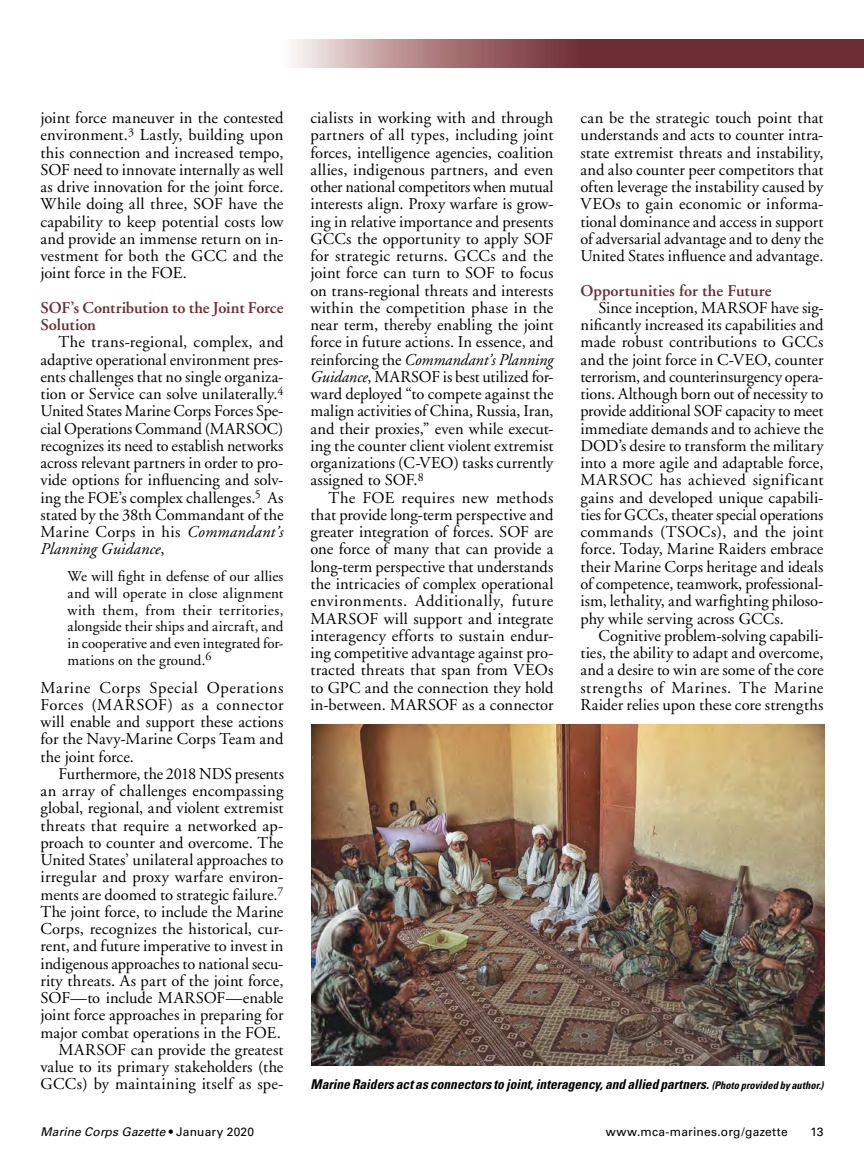
<style>
.page{position:relative;width:864px;height:1175px;background:#fff}
.page>*{position:absolute;margin:0;border:0;box-sizing:border-box;transform-origin:0 0}
.t1{font:16.5px/17.2px "Adobe Garamond";letter-spacing:.005em;color:#000;text-align:justify}
.t2{font:600 16.5px/17.2px "Adobe Garamond";letter-spacing:-.005em;color:#6d2c34}
.t3{font:15px/16.6px "Adobe Garamond";color:#000;text-align:justify}
.t4{font:italic 700 condensed 13.5px "Univers";color:#000}
.t5{font:italic 12px "Univers";letter-spacing:.015em;color:#000}
.t6{font:12px "Univers";letter-spacing:.02em;color:#000}
.s1{font-style:italic}
.s2{font-size:10.5px}
.s3{font-style:normal}
</style>
<div class="page">
<img style="left:311px;top:724px;width:513px;height:341px">
<img style="left:292px;top:40px;width:572px;height:28px">
<p class="t1" style="left:40px;top:111px;width:245px">joint force maneuver in the contested environment.<sup>3</sup> Lastly, building upon this connection and increased tempo, SOF need to innovate internally as well as drive innovation for the joint force.<br>While doing all three, SOF have the capability to keep potential costs low and provide an immense return on in&shy;vestment for both the GCC and the joint force in the FOE.</p>
<p class="t2" style="left:40px;top:298px;width:244px">SOF’s Contribution to the Joint Force<br>Solution</p>
<p class="t1" style="left:40px;top:335px;width:245px;text-indent:18px">The trans-regional, complex, and adaptive operational environment pres&shy;ents challenges that no single organiza&shy;tion or Service can solve unilaterally.<sup>4<br></sup>United States Marine Corps Forces Spe&shy;cial Operations Command (MARSOC) recognizes its need to establish networks across relevant partners in order to pro&shy;vide options for influencing and solv&shy;ing the FOE’s complex challenges.<sup>5</sup> As stated by the 38th Commandant of the Marine Corps in his <span class="s1">Commandant’s Planning Guidance</span>,</p>
<p class="t3" style="left:67px;top:569px;width:218px">We will fight in defense of our allies and will operate in close alignment with them, from their territories, alongside their ships and aircraft, and in cooperative and even integrated for&shy;mations on the ground.<sup>6</sup></p>
<p class="t1" style="left:40px;top:680px;width:245px">Marine Corps Special Operations Forces (MARSOF) as a connector will enable and support these actions for the Navy-Marine Corps Team and the joint force.</p>
<p class="t1" style="left:40px;top:766px;width:245px;text-align:right">Furthermore, the 2018 NDS presents an array of challenges encompassing global, regional, and violent extremist threats that require a networked ap&shy;proach to counter and overcome. The United States’ unilateral approaches to irregular and proxy warfare environ&shy;ments are doomed to strategic failure.<sup>7<br></sup>The joint force, to include the Marine Corps, recognizes the historical, cur&shy;rent, and future imperative to invest in indigenous approaches to national secu&shy;rity threats. As part of the joint force, SOF—to include MARSOF—enable joint force approaches in preparing for major combat operations in the FOE.<br>MARSOF can provide the greatest value to its primary stakeholders (the GCCs) by maintaining itself as spe-</p>
<p class="t1" style="left:310px;top:111px;width:245px">cialists in working with and through partners of all types, including joint forces, intelligence agencies, coalition allies, indigenous partners, and even other national competitors when mutual interests align. Proxy warfare is grow&shy;ing in relative importance and presents GCCs the opportunity to apply SOF for strategic returns. GCCs and the joint force can turn to SOF to focus on trans-regional threats and interests within the competition phase in the near term, thereby enabling the joint force in future actions. In essence, and reinforcing the <span class="s1">Commandant’s Planning Guidance</span>, MARSOF is best utilized for&shy;ward deployed “to compete against the malign activities of China, Russia, Iran, and their proxies,” even while execut&shy;ing the counter client violent extremist organizations (C-VEO) tasks currently assigned to SOF.<sup>8</sup></p>
<p class="t1" style="left:310px;top:490px;width:245px;text-indent:18px">The FOE requires new methods that provide long-term perspective and greater integration of forces. SOF are one force of many that can provide a long-term perspective that understands the intricacies of complex operational environments. Additionally, future MARSOF will support and integrate interagency efforts to sustain endur&shy;ing competitive advantage against pro&shy;tracted threats that span from VEOs to GPC and the connection they hold in-between. MARSOF as a connector</p>
<p class="t1" style="left:580px;top:111px;width:245px">can be the strategic touch point that understands and acts to counter intra&shy;state extremist threats and instability, and also counter peer competitors that often leverage the instability caused by VEOs to gain economic or informa&shy;tional dominance and access in support of adversarial advantage and to deny the United States influence and advantage.</p>
<p class="t2" style="left:580px;top:281px;width:192px">Opportunities for the Future</p>
<p class="t1" style="left:580px;top:300px;width:245px;text-indent:18px">Since inception, MARSOF have sig&shy;nificantly increased its capabilities and made robust contributions to GCCs and the joint force in C-VEO, counter terrorism, and counterinsurgency opera&shy;tions. Although born out of necessity to provide additional SOF capacity to meet immediate demands and to achieve the DOD’s desire to transform the military into a more agile and adaptable force, MARSOC has achieved significant gains and developed unique capabili&shy;ties for GCCs, theater special operations commands (TSOCs), and the joint force. Today, Marine Raiders embrace their Marine Corps heritage and ideals of competence, teamwork, professional&shy;ism, lethality, and warfighting philoso&shy;phy while serving across GCCs.</p>
<p class="t1" style="left:580px;top:628px;width:245px;text-indent:18px">Cognitive problem-solving capabili&shy;ties, the ability to adapt and overcome, and a desire to win are some of the core strengths of Marines. The Marine Raider relies upon these core strengths</p>
<p class="t4" style="left:310px;top:1079px;width:515px">Marine Raiders act as connectors to joint, interagency, and allied partners. <span class="s2">(Photo provided by author.)</span></p>
<p class="t5" style="left:40px;top:1124px;width:215px">Marine Corps Gazette <span class="s3">• January 2020</span></p>
<p class="t6" style="left:606px;top:1127px;width:183px">www.mca-marines.org/gazette</p>
<p class="t6" style="left:810px;top:1127px;width:15px">13</p>
</div>
